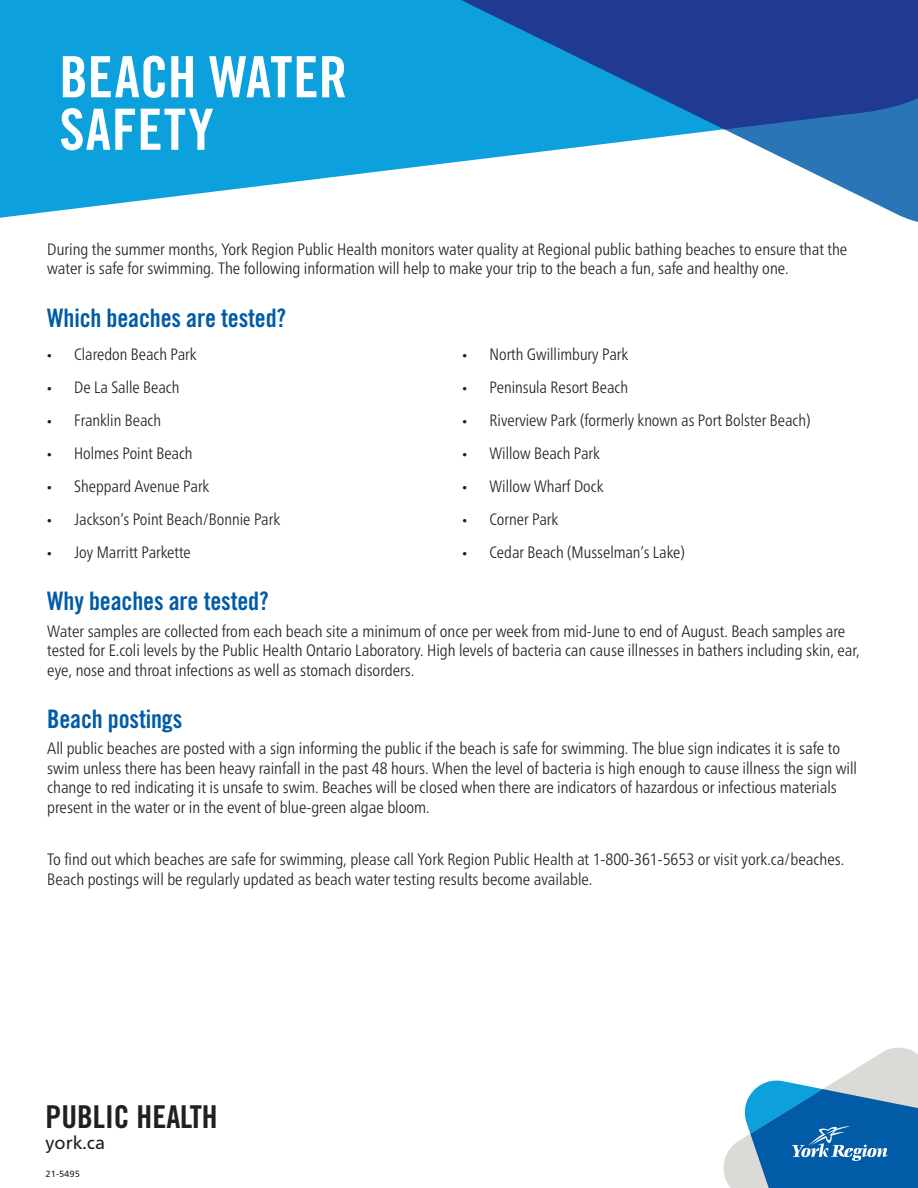
<style>
.page{position:relative;width:918px;height:1188px;background:#fff}
.page>*{position:absolute;margin:0;border:0;box-sizing:border-box;transform-origin:0 0}
.PAGE_TITLE{font:57px/52.5px "Trade Gothic LT Pro Bd Cn 20";letter-spacing:.005em;color:#fff}
.t1{font:31.5px "Trade Gothic LT Pro Bd Cn 20";color:#231f20}
.t2{font:25.5px "Trade Gothic LT Pro Bd Cn 20";letter-spacing:-.005em;color:#015ba7}
.t3{font:18px "Frutiger Neue LT Pro";color:#231f20}
.Body{font:300 condensed 16.5px/19.5px "Frutiger Neue LT Pro";color:#231f20}
.t4{font:9px "Frutiger Neue LT Pro";color:#231f20}
.s1{font-family:"Myriad Pro";font-weight:400;font-stretch:normal}
</style>
<div class="page">
<svg style="left:724px;top:1048px;width:194px;height:140px"></svg>
<svg style="left:0;top:0;width:341px;height:218px;background:#23a9df"></svg>
<svg style="left:341px;top:129px;width:577px;height:93px"></svg>
<svg style="left:341px;top:0;width:577px;height:129px;background:#1868b2"></svg>
<p class="PAGE_TITLE" style="left:59px;top:50px;width:289px">BEACH WATER<br>SAFETY</p>
<p class="Body" style="left:47px;top:239px;width:802px">During the summer months, York Region Public Health monitors water quality at Regional public bathing beaches to ensure that the water is safe for swimming. The following information will help to make your trip to the beach a fun, safe and healthy one.</p>
<p class="t2" style="left:47px;top:302px;width:240px">Which beaches are tested?</p>
<p class="Body" style="left:47px;top:344px;width:151px"><span class="s1">•</span> Claredon Beach Park</p>
<p class="Body" style="left:47px;top:377px;width:134px"><span class="s1">•</span> De La Salle Beach</p>
<p class="Body" style="left:47px;top:410px;width:115px"><span class="s1">•</span> Franklin Beach</p>
<p class="Body" style="left:47px;top:443px;width:147px"><span class="s1">•</span> Holmes Point Beach</p>
<p class="Body" style="left:47px;top:476px;width:164px"><span class="s1">•</span> Sheppard Avenue Park</p>
<p class="Body" style="left:47px;top:509px;width:234px"><span class="s1">•</span> Jackson’s Point Beach/Bonnie Park</p>
<p class="Body" style="left:47px;top:542px;width:145px"><span class="s1">•</span> Joy Marritt Parkette</p>
<p class="Body" style="left:463px;top:344px;width:167px"><span class="s1">•</span> North Gwillimbury Park</p>
<p class="Body" style="left:463px;top:377px;width:167px"><span class="s1">•</span> Peninsula Resort Beach</p>
<p class="Body" style="left:463px;top:410px;width:349px"><span class="s1">•</span> Riverview Park (formerly known as Port Bolster Beach)</p>
<p class="Body" style="left:463px;top:443px;width:139px"><span class="s1">•</span> Willow Beach Park</p>
<p class="Body" style="left:463px;top:476px;width:142px"><span class="s1">•</span> Willow Wharf Dock</p>
<p class="Body" style="left:463px;top:509px;width:97px"><span class="s1">•</span> Corner Park</p>
<p class="Body" style="left:463px;top:542px;width:224px"><span class="s1">•</span> Cedar Beach (Musselman’s Lake)</p>
<p class="t2" style="left:47px;top:586px;width:223px">Why beaches are tested?</p>
<p class="Body" style="left:47px;top:621px;width:814px">Water samples are collected from each beach site a minimum of once per week from mid-June to end of August. Beach samples are tested for E.coli levels by the Public Health Ontario Laboratory. High levels of bacteria can cause illnesses in bathers including skin, ear, eye, nose and throat infections as well as stomach disorders.</p>
<p class="t2" style="left:47px;top:704px;width:137px">Beach postings</p>
<p class="Body" style="left:47px;top:739px;width:811px">All public beaches are posted with a sign informing the public if the beach is safe for swimming. The blue sign indicates it is safe to swim unless there has been heavy rainfall in the past 48 hours. When the level of bacteria is high enough to cause illness the sign will change to red indicating it is unsafe to swim. Beaches will be closed when there are indicators of hazardous or infectious materials present in the water or in the event of blue-green algae bloom.</p>
<p class="Body" style="left:47px;top:850px;width:799px">To find out which beaches are safe for swimming, please call York Region Public Health at 1-800-361-5653 or visit york.ca/beaches.<br>Beach postings will be regularly updated as beach water testing results become available.</p>
<p class="t1" style="left:46px;top:1098px;width:174px">PUBLIC HEALTH</p>
<p class="t3" style="left:46px;top:1132px;width:61px">york.ca</p>
<p class="t4" style="left:46px;top:1168px;width:36px">21-5495</p>
</div>
